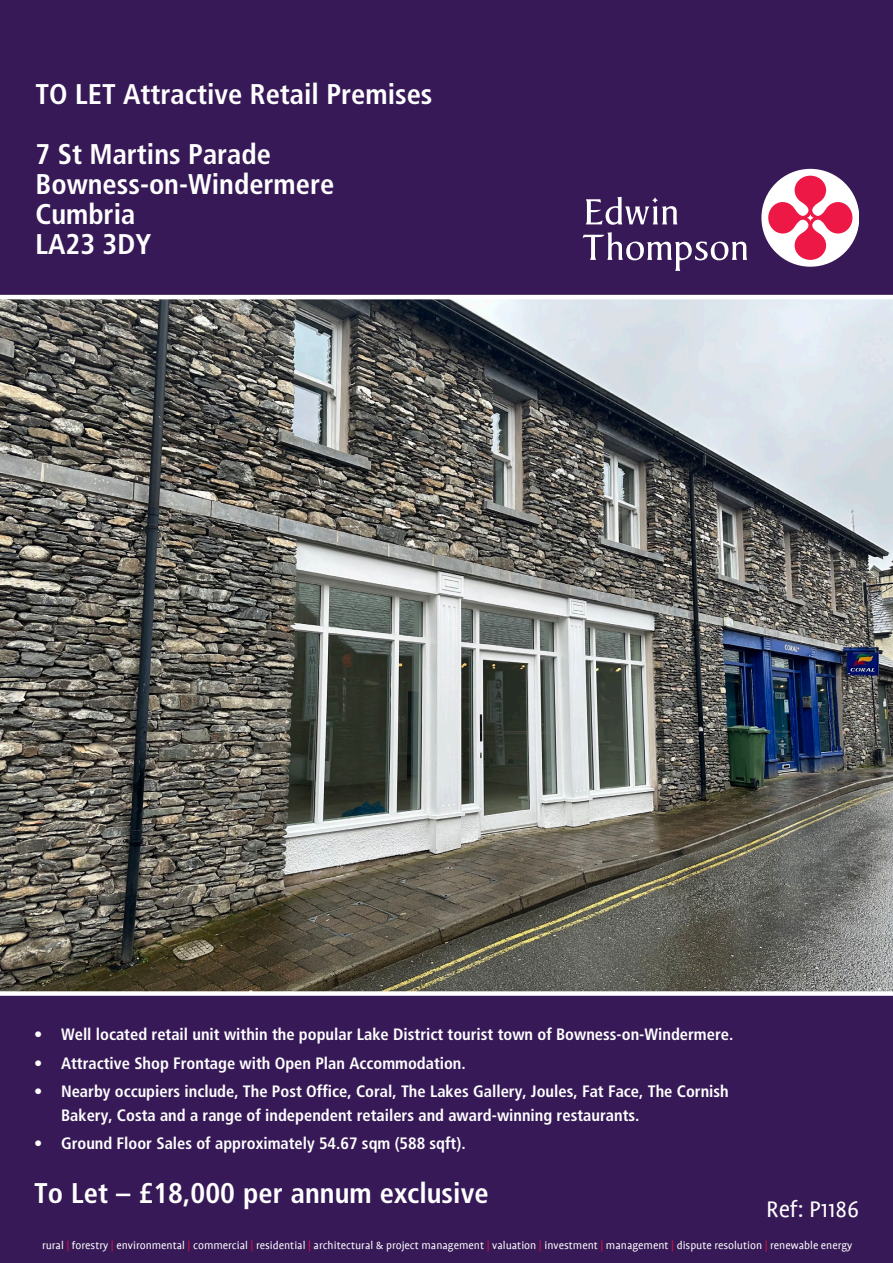
<style>
.page{position:relative;width:893px;height:1263px;background:#371957}
.page>*{position:absolute;margin:0;border:0;box-sizing:border-box;transform-origin:0 0}
.address{font:700 condensed 28.5px "Frutiger LT Std";color:#fff}
.price{font:700 condensed 28.5px "Frutiger LT Std";color:#fff}
.Text{font:25.5px "Profile";color:#fff}
.t1{font:700 condensed 16.5px/24px "Frutiger LT Std";color:#fff}
.Text-2{font:12px "Profile";color:#fff}
.s1{color:#d7123e}
</style>
<div class="page">
<div style="left:761px;top:169px;width:98px;height:98px;background:#fff;border-radius:50%"></div>
<svg style="left:768px;top:176px;width:84px;height:84px"></svg>
<svg style="left:583px;top:232px;width:164px;height:39px"></svg>
<svg style="left:586px;top:197px;width:91px;height:28px"></svg>
<img style="left:0;top:299px;width:893px;height:692px">
<hr style="left:0;top:295px;width:893px;height:4px;background:#fff">
<div style="left:0;top:991px;width:893px;height:5px;background:#fff"></div>
<p class="address" style="left:36px;top:77px;width:399px">TO LET Attractive Retail Premises</p>
<p class="address" style="left:36px;top:137px;width:237px">7 St Martins Parade</p>
<p class="address" style="left:36px;top:167px;width:300px">Bowness-on-Windermere</p>
<p class="address" style="left:36px;top:197px;width:101px">Cumbria</p>
<p class="address" style="left:36px;top:227px;width:117px">LA23 3DY</p>
<p class="t1" style="left:34px;top:1023px;width:701px">• Well located retail unit within the popular Lake District tourist town of Bowness-on-Windermere.</p>
<p class="t1" style="left:34px;top:1051px;width:433px">• Attractive Shop Frontage with Open Plan Accommodation.</p>
<p class="t1" style="left:61px;top:1079px;width:669px;text-indent:-27px">• Nearby occupiers include, The Post Office, Coral, The Lakes Gallery, Joules, Fat Face, The Cornish<br>Bakery, Costa and a range of independent retailers and award-winning restaurants.</p>
<p class="t1" style="left:34px;top:1131px;width:433px">• Ground Floor Sales of approximately 54.67 sqm (588 sqft).</p>
<p class="price" style="left:34px;top:1176px;width:456px">To Let – £18,000 per annum exclusive</p>
<p class="Text" style="left:766px;top:1196px;width:94px">Ref: P1186</p>
<p class="Text-2" style="left:42px;top:1239px;width:812px">rural <span class="s1">|</span> forestry <span class="s1">|</span> environmental <span class="s1">|</span> commercial <span class="s1">|</span> residential <span class="s1">|</span> architectural &amp; project management <span class="s1">|</span> valuation <span class="s1">|</span> investment <span class="s1">|</span> management <span class="s1">|</span> dispute resolution <span class="s1">|</span> renewable energy</p>
</div>
